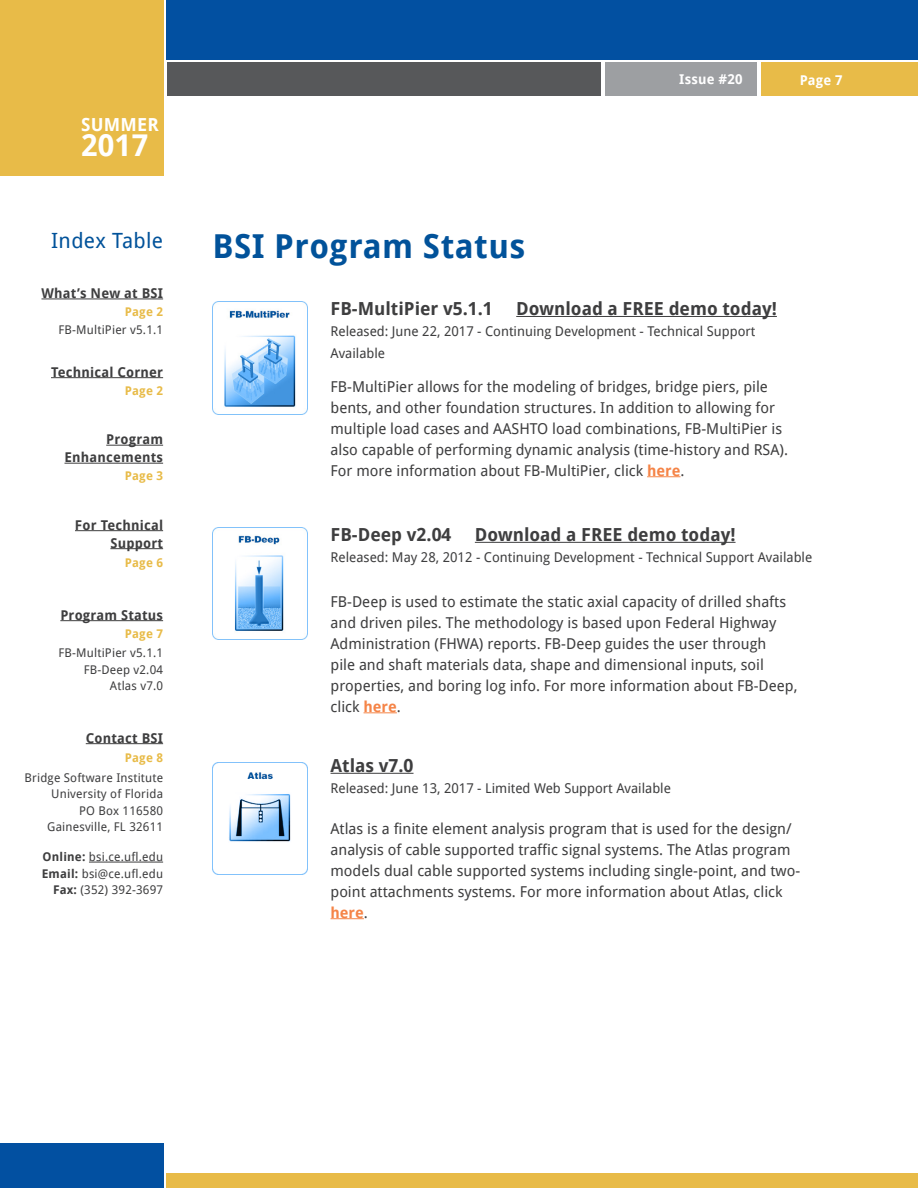
<style>
.page{position:relative;width:918px;height:1188px;background:#fff}
.page>*{position:absolute;margin:0;border:0;box-sizing:border-box;transform-origin:0 0}
.t1{font:700 33px "Droid Sans";letter-spacing:.015em;color:#01529a}
.t2{font:700 30px "Droid Sans";color:#fff}
.t3{font:21px "Droid Sans";letter-spacing:.015em;color:#01529a}
.t4{font:700 18px "Droid Sans";color:#3e3e3f}
.t5{font:700 18px "Droid Sans";letter-spacing:.015em;color:#fff}
.t6{font:15px/21px "Droid Sans";color:#3e3e3f}
.t7{font:13.5px/21.6px "Droid Sans";color:#3e3e3f}
.t8{font:700 13.5px/18px "Droid Sans";letter-spacing:.015em;color:#3e3e3f;text-align:right}
.t9{font:700 13.5px "Droid Sans";letter-spacing:.015em;color:#fff}
.t10{font:12px/16.5px "Droid Sans";letter-spacing:.015em;color:#3e3e3f;text-align:right}
.t11{font:700 12px "Droid Sans";letter-spacing:.015em;color:#e8bb48}
.s1{font-weight:700}
.s2{font-weight:700;color:#f58447}
</style>
<div class="page">
<div style="left:0;top:0;width:163px;height:176px;background:#e8bb48"></div>
<div style="left:0;top:1144px;width:163px;height:44px;background:#0250a1"></div>
<div style="left:167px;top:1173px;width:751px;height:15px;background:#e8bb48"></div>
<div style="left:167px;top:0;width:751px;height:60px;background:#0250a1"></div>
<div style="left:167px;top:63px;width:434px;height:33px;background:#57585a"></div>
<div style="left:605px;top:63px;width:151px;height:33px;background:#9d9fa2"></div>
<div style="left:761px;top:63px;width:157px;height:33px;background:#e8bb48"></div>
<hr style="left:41px;top:299px;width:122px;height:1px;background:#3e3e3f">
<hr style="left:51px;top:377px;width:112px;height:1px;background:#3e3e3f">
<hr style="left:106px;top:445px;width:57px;height:1px;background:#3e3e3f">
<hr style="left:65px;top:463px;width:98px;height:1px;background:#3e3e3f">
<hr style="left:75px;top:530px;width:88px;height:1px;background:#3e3e3f">
<hr style="left:110px;top:548px;width:53px;height:1px;background:#3e3e3f">
<hr style="left:60px;top:620px;width:103px;height:1px;background:#3e3e3f">
<hr style="left:86px;top:743px;width:77px;height:1px;background:#3e3e3f">
<hr style="left:89px;top:862px;width:74px;height:1px;background:#3e3e3f">
<hr style="left:516px;top:316px;width:261px;height:1px;background:#3e3e3f">
<hr style="left:647px;top:476px;width:33px;height:1px;background:#f58447">
<img style="left:212px;top:301px;width:96px;height:113px">
<hr style="left:475px;top:542px;width:261px;height:1px;background:#3e3e3f">
<hr style="left:331px;top:773px;width:83px;height:1px;background:#3e3e3f">
<hr style="left:364px;top:712px;width:33px;height:1px;background:#f58447">
<hr style="left:331px;top:918px;width:33px;height:1px;background:#f58447">
<img style="left:212px;top:527px;width:96px;height:113px">
<img style="left:212px;top:762px;width:96px;height:113px">
<p class="t5" style="left:81px;top:114px;width:79px">SUMMER</p>
<h2 class="t2" style="left:81px;top:128px;width:69px">2017</h2>
<h3 class="t3" style="left:51px;top:229px;width:113px">Index Table</h3>
<p class="t8" style="left:41px;top:284px;width:123px">What’s New at BSI</p>
<p class="t11" style="left:125px;top:305px;width:40px">Page 2</p>
<p class="t10" style="left:59px;top:322px;width:106px">FB-MultiPier v5.1.1</p>
<p class="t8" style="left:51px;top:363px;width:114px">Technical Corner</p>
<p class="t11" style="left:125px;top:383px;width:40px">Page 2</p>
<p class="t8" style="left:65px;top:431px;width:100px">Program<br>Enhancements</p>
<p class="t11" style="left:125px;top:469px;width:40px">Page 3</p>
<p class="t8" style="left:75px;top:516px;width:90px">For Technical<br>Support</p>
<p class="t11" style="left:125px;top:556px;width:40px">Page 6</p>
<p class="t8" style="left:60px;top:606px;width:104px">Program Status</p>
<p class="t11" style="left:125px;top:626px;width:40px">Page 7</p>
<p class="t10" style="left:59px;top:645px;width:106px">FB-MultiPier v5.1.1<br>FB-Deep v2.04<br>Atlas v7.0</p>
<p class="t8" style="left:86px;top:729px;width:79px">Contact BSI</p>
<p class="t11" style="left:125px;top:751px;width:40px">Page 8</p>
<p class="t10" style="left:25px;top:769px;width:140px">Bridge Software Institute<br>University of Florida<br>PO Box 116580<br>Gainesville, FL 32611</p>
<p class="t10" style="left:42px;top:849px;width:123px"><span class="s1">Online:</span> bsi.ce.ufl.edu<br><span class="s1">Email:</span> bsi@ce.ufl.edu<br><span class="s1">Fax:</span> (352) 392-3697</p>
<p class="t9" style="left:679px;top:71px;width:65px">Issue #20</p>
<p class="t9" style="left:800px;top:72px;width:45px">Page 7</p>
<p class="t1" style="left:212px;top:227px;width:315px">BSI Program Status</p>
<p class="t4" style="left:331px;top:298px;width:164px">FB-MultiPier v5.1.1</p>
<p class="t4" style="left:516px;top:298px;width:262px">Download a FREE demo today!</p>
<p class="t7" style="left:331px;top:321px;width:426px">Released: June 22, 2017 - Continuing Development - Technical Support<br>Available</p>
<p class="t6" style="left:331px;top:376px;width:459px">FB-MultiPier allows for the modeling of bridges, bridge piers, pile bents, and other foundation structures. In addition to allowing for multiple load cases and AASHTO load combinations, FB-MultiPier is also capable of performing dynamic analysis (time-history and RSA).<br>For more information about FB-MultiPier, click <span class="s2">here</span>.</p>
<p class="t4" style="left:331px;top:524px;width:122px">FB-Deep v2.04</p>
<p class="t4" style="left:475px;top:524px;width:262px">Download a FREE demo today!</p>
<p class="t7" style="left:331px;top:547px;width:483px">Released: May 28, 2012 - Continuing Development - Technical Support Available</p>
<p class="t6" style="left:331px;top:591px;width:468px">FB-Deep is used to estimate the static axial capacity of drilled shafts and driven piles. The methodology is based upon Federal Highway Administration (FHWA) reports. FB-Deep guides the user through<br>pile and shaft materials data, shape and dimensional inputs, soil properties, and boring log info. For more information about FB-Deep, click <span class="s2">here</span>.</p>
<p class="t4" style="left:331px;top:755px;width:84px">Atlas v7.0</p>
<p class="t7" style="left:331px;top:777px;width:342px">Released: June 13, 2017 - Limited Web Support Available</p>
<p class="t6" style="left:331px;top:818px;width:471px">Atlas is a finite element analysis program that is used for the design/ analysis of cable supported traffic signal systems. The Atlas program models dual cable supported systems including single-point, and two&shy;point attachments systems. For more information about Atlas, click <span class="s2">here</span>.</p>
</div>
